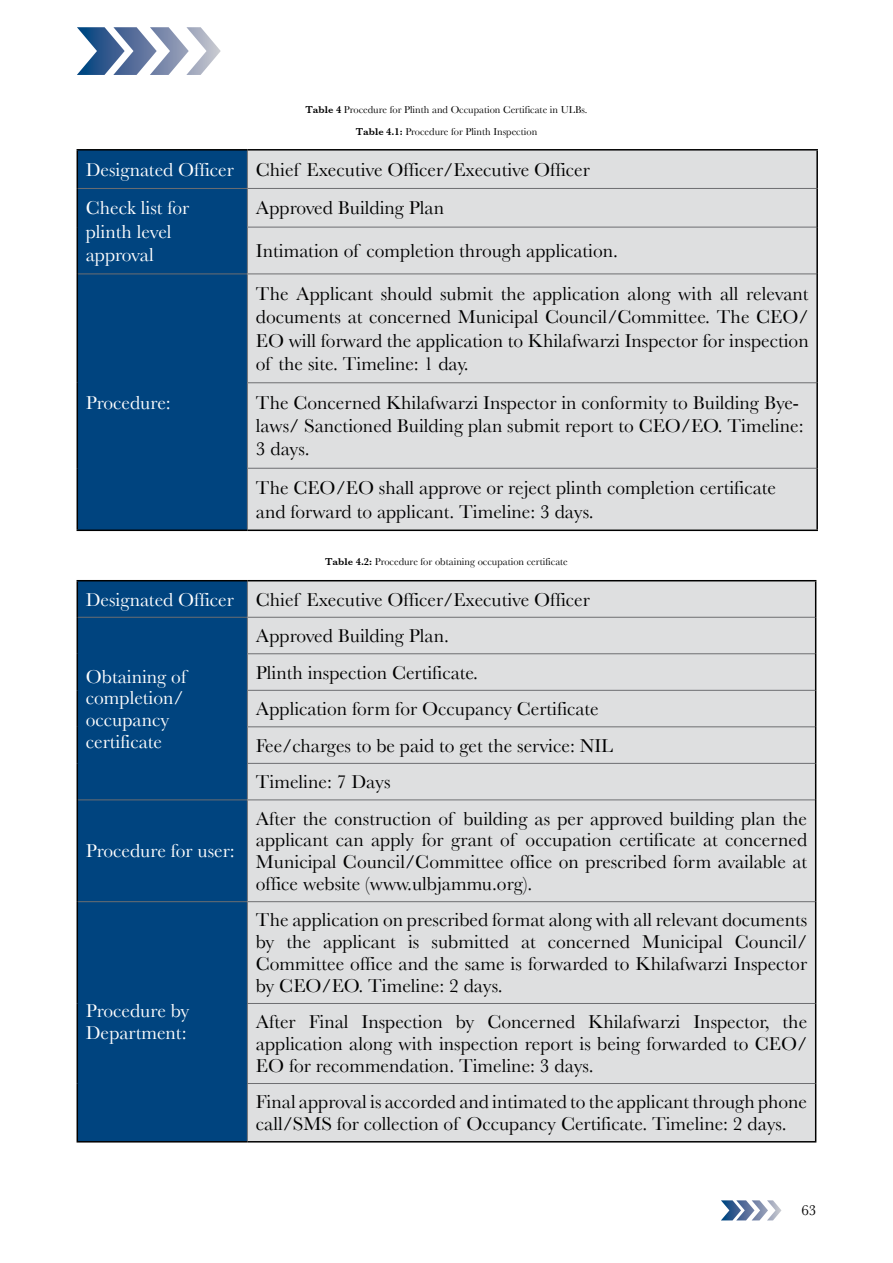
<style>
.page{position:relative;width:893px;height:1263px;background:#fff}
.page>*{position:absolute;margin:0;border:0;box-sizing:border-box;transform-origin:0 0}
.t1{font:19.5px/21.8px "Baskerville";color:#000}
.t2{font:19.5px/21.8px "Baskerville";color:#fff}
.t3{font:15px "Baskerville";color:#000}
.t4{font:10.5px/21.1px "Baskerville";color:#000;text-align:center}
.s1{font-weight:600}
.s2{color:#fff}
</style>
<div class="page">
<svg style="left:77px;top:27px;width:144px;height:48px"></svg>
<svg style="left:721px;top:1200px;width:60px;height:20px"></svg>
<div style="left:78px;top:151px;width:169px;height:378px;background:#00447f"></div>
<div style="left:248px;top:151px;width:568px;height:378px;background:#dedfe0"></div>
<hr style="left:247px;top:151px;width:1px;height:37px;background:#6d6e71">
<hr style="left:78px;top:188px;width:169px;height:1px;background:#6d6e71">
<hr style="left:247px;top:188px;width:569px;height:1px;background:#6d6e71">
<hr style="left:247px;top:189px;width:1px;height:38px;background:#6d6e71">
<hr style="left:247px;top:227px;width:569px;height:1px;background:#6d6e71">
<hr style="left:247px;top:227px;width:1px;height:47px;background:#6d6e71">
<hr style="left:78px;top:274px;width:169px;height:1px;background:#6d6e71">
<hr style="left:247px;top:274px;width:569px;height:1px;background:#6d6e71">
<hr style="left:247px;top:274px;width:1px;height:108px;background:#6d6e71">
<hr style="left:247px;top:382px;width:569px;height:1px;background:#6d6e71">
<hr style="left:247px;top:383px;width:1px;height:85px;background:#6d6e71">
<hr style="left:247px;top:468px;width:569px;height:1px;background:#6d6e71">
<hr style="left:247px;top:469px;width:1px;height:60px;background:#6d6e71">
<hr style="left:77px;top:149px;width:170px;height:2px;background:#000">
<hr style="left:77px;top:151px;width:1px;height:37px;background:#000">
<hr style="left:247px;top:149px;width:571px;height:2px;background:#000">
<hr style="left:816px;top:151px;width:2px;height:37px;background:#000">
<hr style="left:77px;top:188px;width:1px;height:39px;background:#000">
<hr style="left:77px;top:227px;width:1px;height:47px;background:#000">
<hr style="left:816px;top:188px;width:2px;height:39px;background:#000">
<hr style="left:816px;top:227px;width:2px;height:47px;background:#000">
<hr style="left:77px;top:274px;width:1px;height:109px;background:#000">
<hr style="left:77px;top:383px;width:1px;height:85px;background:#000">
<hr style="left:77px;top:468px;width:1px;height:61px;background:#000">
<hr style="left:77px;top:529px;width:170px;height:2px;background:#000">
<hr style="left:816px;top:274px;width:2px;height:109px;background:#000">
<hr style="left:816px;top:383px;width:2px;height:85px;background:#000">
<hr style="left:816px;top:468px;width:2px;height:61px;background:#000">
<hr style="left:247px;top:529px;width:571px;height:2px;background:#000">
<div style="left:78px;top:581px;width:169px;height:560px;background:#00447f"></div>
<div style="left:248px;top:581px;width:567px;height:560px;background:#dedfe0"></div>
<hr style="left:247px;top:581px;width:1px;height:36px;background:#6d6e71">
<hr style="left:78px;top:617px;width:169px;height:1px;background:#6d6e71">
<hr style="left:247px;top:617px;width:568px;height:1px;background:#6d6e71">
<hr style="left:247px;top:618px;width:1px;height:35px;background:#6d6e71">
<hr style="left:247px;top:653px;width:568px;height:1px;background:#6d6e71">
<hr style="left:247px;top:654px;width:1px;height:36px;background:#6d6e71">
<hr style="left:247px;top:690px;width:568px;height:1px;background:#6d6e71">
<hr style="left:247px;top:691px;width:1px;height:35px;background:#6d6e71">
<hr style="left:247px;top:726px;width:568px;height:1px;background:#6d6e71">
<hr style="left:247px;top:727px;width:1px;height:36px;background:#6d6e71">
<hr style="left:247px;top:763px;width:568px;height:1px;background:#6d6e71">
<hr style="left:247px;top:764px;width:1px;height:35px;background:#6d6e71">
<hr style="left:78px;top:799px;width:169px;height:1px;background:#6d6e71">
<hr style="left:247px;top:799px;width:568px;height:1px;background:#6d6e71">
<hr style="left:247px;top:800px;width:1px;height:101px;background:#6d6e71">
<hr style="left:78px;top:901px;width:169px;height:1px;background:#6d6e71">
<hr style="left:247px;top:901px;width:568px;height:1px;background:#6d6e71">
<hr style="left:247px;top:902px;width:1px;height:101px;background:#6d6e71">
<hr style="left:247px;top:1003px;width:568px;height:1px;background:#6d6e71">
<hr style="left:247px;top:1004px;width:1px;height:79px;background:#6d6e71">
<hr style="left:247px;top:1083px;width:568px;height:1px;background:#6d6e71">
<hr style="left:247px;top:1084px;width:1px;height:57px;background:#6d6e71">
<hr style="left:77px;top:580px;width:170px;height:1px;background:#000">
<hr style="left:77px;top:581px;width:1px;height:36px;background:#000">
<hr style="left:247px;top:580px;width:569px;height:1px;background:#000">
<hr style="left:815px;top:581px;width:1px;height:36px;background:#000">
<hr style="left:77px;top:617px;width:1px;height:37px;background:#000">
<hr style="left:77px;top:654px;width:1px;height:36px;background:#000">
<hr style="left:77px;top:690px;width:1px;height:37px;background:#000">
<hr style="left:77px;top:727px;width:1px;height:36px;background:#000">
<hr style="left:77px;top:763px;width:1px;height:37px;background:#000">
<hr style="left:815px;top:617px;width:1px;height:37px;background:#000">
<hr style="left:815px;top:654px;width:1px;height:36px;background:#000">
<hr style="left:815px;top:690px;width:1px;height:37px;background:#000">
<hr style="left:815px;top:727px;width:1px;height:36px;background:#000">
<hr style="left:815px;top:763px;width:1px;height:37px;background:#000">
<hr style="left:77px;top:800px;width:1px;height:102px;background:#000">
<hr style="left:815px;top:800px;width:1px;height:102px;background:#000">
<hr style="left:77px;top:902px;width:1px;height:101px;background:#000">
<hr style="left:77px;top:1003px;width:1px;height:80px;background:#000">
<hr style="left:77px;top:1083px;width:1px;height:58px;background:#000">
<hr style="left:77px;top:1141px;width:170px;height:1px;background:#000">
<hr style="left:815px;top:902px;width:1px;height:101px;background:#000">
<hr style="left:815px;top:1003px;width:1px;height:80px;background:#000">
<hr style="left:815px;top:1083px;width:1px;height:58px;background:#000">
<hr style="left:247px;top:1141px;width:569px;height:1px;background:#000">
<p class="t4" style="left:305px;top:99px;width:284px"><span class="s1">Table 4</span> Procedure for Plinth and Occupation Certificate in ULBs.<br><span class="s1">Table 4.1:</span> Procedure for Plinth Inspection</p>
<p class="t1" style="left:86px;top:150px;width:506px;line-height:38.7px"><span class="s2">Designated Officer</span> Chief Executive Officer/Executive Officer<br><span class="s2">Check list for</span></p>
<p class="t2" style="left:86px;top:220px;width:87px;line-height:23.4px">plinth level approval</p>
<p class="t1" style="left:256px;top:186px;width:364px;line-height:42.8px">Approved Building Plan<br>Intimation of completion through application.</p>
<p class="t1" style="left:256px;top:282px;width:554px;line-height:23.4px;text-align:justify">The Applicant should submit the application along with all relevant documents at concerned Municipal Council/Committee. The CEO/ EO will forward the application to Khilafwarzi Inspector for inspection of the site. Timeline: 1 day.</p>
<p class="t1" style="left:256px;top:390px;width:549px;line-height:23.4px">The Concerned Khilafwarzi Inspector in conformity to Building Bye&shy;laws/ Sanctioned Building plan submit report to CEO/EO. Timeline:<br>3 days.</p>
<p class="t1" style="left:256px;top:476px;width:521px;line-height:23.4px">The CEO/EO shall approve or reject plinth completion certificate and forward to applicant. Timeline: 3 days.</p>
<p class="t4" style="left:325px;top:551px;width:244px"><span class="s1">Table 4.2:</span> Procedure for obtaining occupation certificate</p>
<p class="t1" style="left:86px;top:588px;width:506px"><span class="s2">Designated Officer</span> Chief Executive Officer/Executive Officer</p>
<p class="t2" style="left:86px;top:391px;width:86px">Procedure:</p>
<p class="t2" style="left:86px;top:665px;width:102px">Obtaining of completion/ occupancy certificate</p>
<p class="t2" style="left:86px;top:840px;width:150px">Procedure for user:</p>
<p class="t2" style="left:86px;top:1000px;width:105px">Procedure by<br>Department:</p>
<p class="t1" style="left:256px;top:617px;width:359px;line-height:36.5px">Approved Building Plan.<br>Plinth inspection Certificate.<br>Application form for Occupancy Certificate<br>Fee/charges to be paid to get the service: NIL<br>Timeline: 7 Days</p>
<p class="t1" style="left:256px;top:807px;width:553px;text-align:justify">After the construction of building as per approved building plan the applicant can apply for grant of occupation certificate at concerned Municipal Council/Committee office on prescribed form available at office website (www.ulbjammu.org).</p>
<p class="t1" style="left:256px;top:909px;width:553px;text-align:justify">The application on prescribed format along with all relevant documents by the applicant is submitted at concerned Municipal Council/ Committee office and the same is forwarded to Khilafwarzi Inspector by CEO/EO. Timeline: 2 days.</p>
<p class="t1" style="left:256px;top:1011px;width:553px;text-align:justify">After Final Inspection by Concerned Khilafwarzi Inspector, the application along with inspection report is being forwarded to CEO/ EO for recommendation. Timeline: 3 days.</p>
<p class="t1" style="left:256px;top:1091px;width:553px">Final approval is accorded and intimated to the applicant through phone call/SMS for collection of Occupancy Certificate. Timeline: 2 days.</p>
<p class="t3" style="left:801px;top:1202px;width:16px">63</p>
</div>
